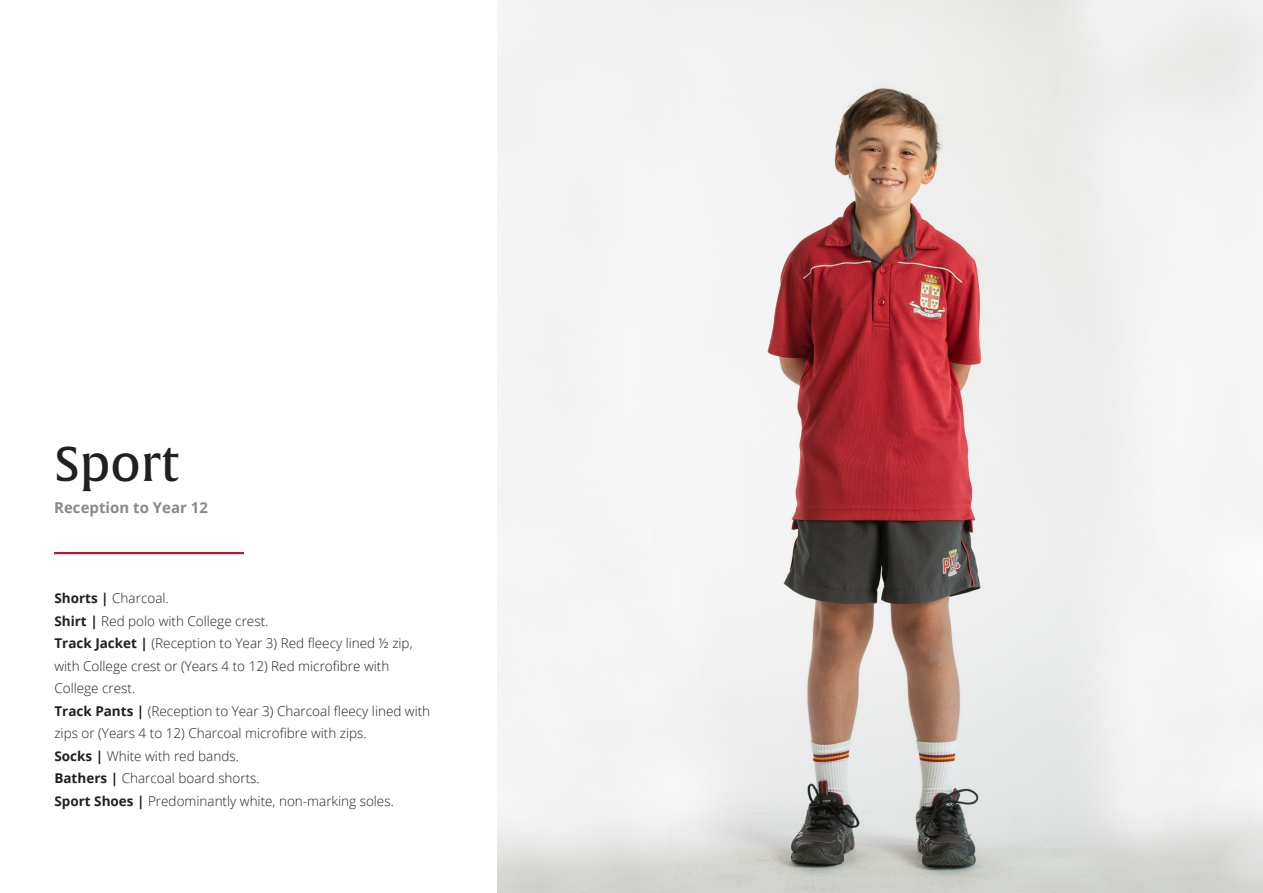
<style>
.page{position:relative;width:1263px;height:893px;background:#fff}
.page>*{position:absolute;margin:0;border:0;box-sizing:border-box;transform-origin:0 0}
.t1{font:48px "Alverata Md";color:#231f20}
.t2{font:700 15px "Open Sans";color:#88898e}
.t3{font:300 13.5px/22.5px "Open Sans";color:#231f20}
.s1{font-weight:700}
</style>
<div class="page">
<img style="left:497px;top:0;width:766px;height:893px">
<hr style="left:54px;top:552px;width:190px;height:2px;background:#a31f35">
<p class="t1" style="left:54px;top:434px;width:126px">Sport</p>
<p class="t2" style="left:54px;top:497px;width:155px">Reception to Year 12</p>
<p class="t3" style="left:54px;top:587px;width:116px"><span class="s1">Shorts |</span> Charcoal.</p>
<p class="t3" style="left:54px;top:609px;width:215px"><span class="s1">Shirt |</span> Red polo with College crest.</p>
<p class="t3" style="left:54px;top:632px;width:360px"><span class="s1">Track Jacket |</span> (Reception to Year 3) Red fleecy lined ½ zip, with College crest or (Years 4 to 12) Red microfibre with<br>College crest.</p>
<p class="t3" style="left:54px;top:699px;width:377px"><span class="s1">Track Pants |</span> (Reception to Year 3) Charcoal fleecy lined with zips or (Years 4 to 12) Charcoal microfibre with zips.</p>
<p class="t3" style="left:54px;top:744px;width:186px"><span class="s1">Socks |</span> White with red bands.</p>
<p class="t3" style="left:54px;top:767px;width:207px"><span class="s1">Bathers |</span> Charcoal board shorts.</p>
<p class="t3" style="left:54px;top:789px;width:341px"><span class="s1">Sport Shoes |</span> Predominantly white, non-marking soles.</p>
</div>
